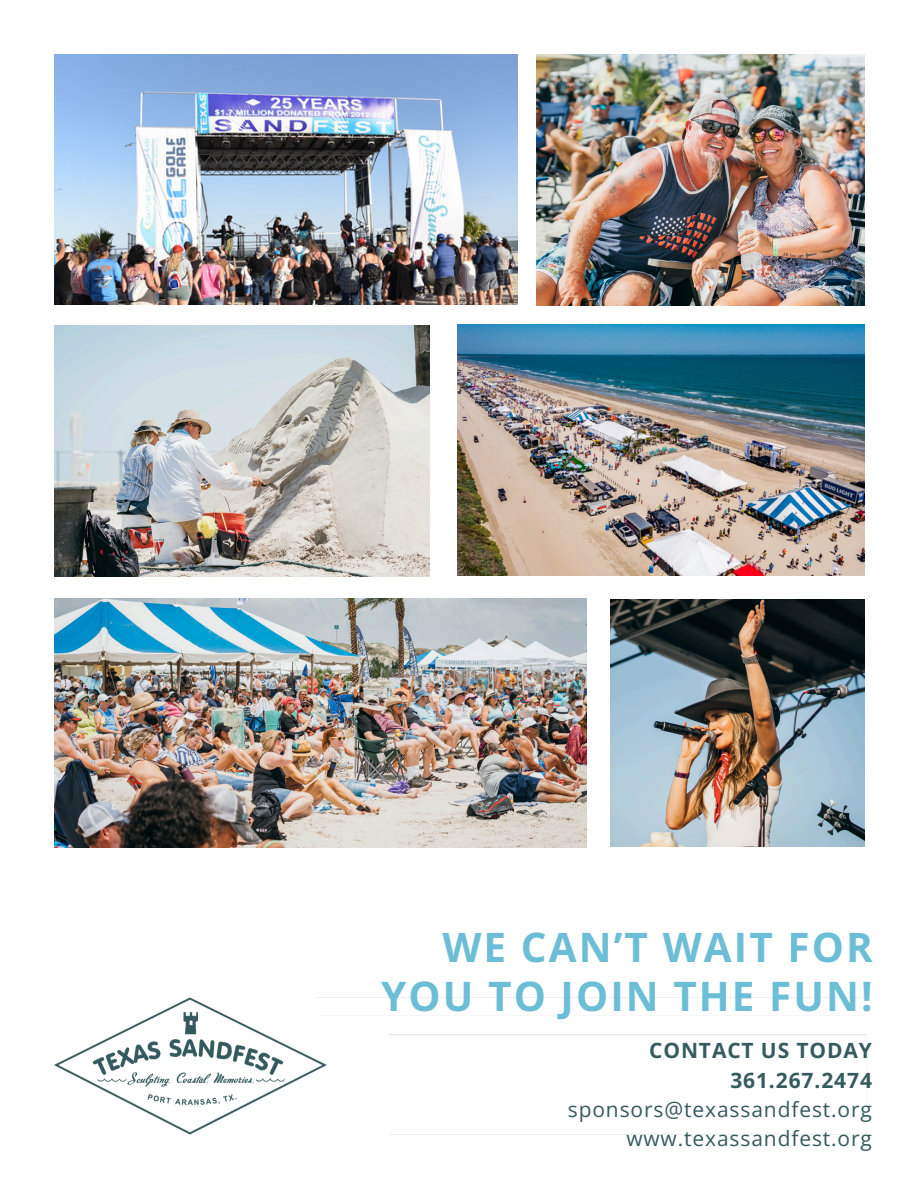
<style>
.page{position:relative;width:918px;height:1188px;background:#fff}
.page>*{position:absolute;margin:0;border:0;box-sizing:border-box;transform-origin:0 0}
.t1{font:700 40.5px/48.3px "Open Sans";letter-spacing:.05em;color:#6cbed6;text-align:right}
.t2{font:21px "Open Sans";letter-spacing:.04em;color:#355b5e}
.t3{font:700 21px "Open Sans";letter-spacing:.045em;color:#355b5e}
</style>
<div class="page">
<img style="left:54px;top:54px;width:464px;height:251px">
<img style="left:457px;top:325px;width:407px;height:251px">
<img style="left:54px;top:997px;width:812px;height:138px">
<img style="left:54px;top:326px;width:376px;height:251px">
<img style="left:537px;top:55px;width:327px;height:251px">
<img style="left:610px;top:600px;width:254px;height:246px">
<img style="left:54px;top:599px;width:532px;height:248px">
<p class="t1" style="left:381px;top:922px;width:493px">WE CAN’T WAIT FOR<br>YOU TO JOIN THE FUN!</p>
<p class="t3" style="left:649px;top:1036px;width:224px">CONTACT US TODAY</p>
<p class="t3" style="left:730px;top:1065px;width:143px">361.267.2474</p>
<p class="t2" style="left:568px;top:1094px;width:306px">sponsors@texassandfest.org</p>
<p class="t2" style="left:626px;top:1124px;width:247px">www.texassandfest.org</p>
</div>
